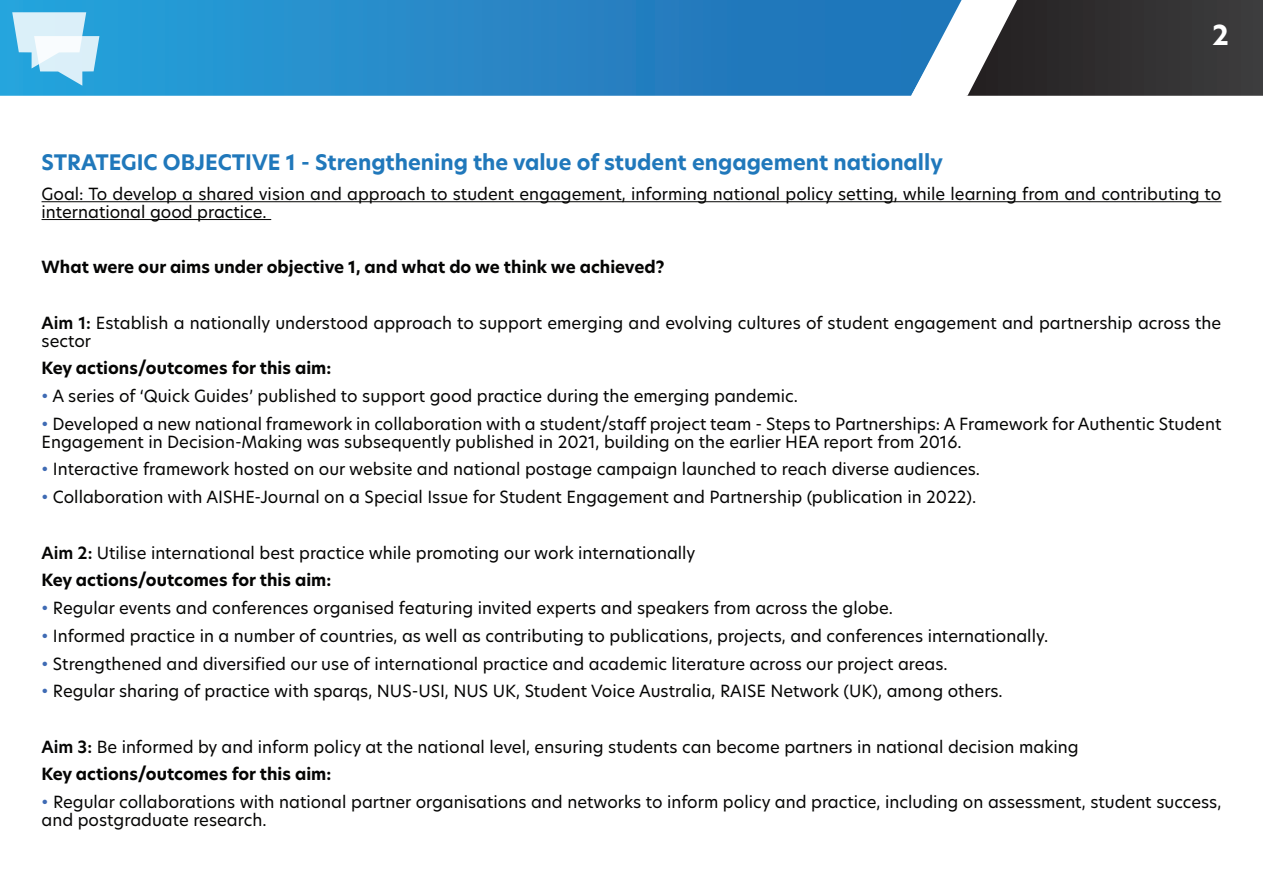
<style>
.page{position:relative;width:1263px;height:893px;background:#fff}
.page>*{position:absolute;margin:0;border:0;box-sizing:border-box;transform-origin:0 0}
.t1{font:700 27px "Hero New";color:#fff}
.t2{font:700 21px "Hero New";color:#2078bb}
.t3{font:16.5px/17.9px "Hero New";color:#050504}
.t4{font:700 16.5px "Hero New";color:#050504}
.s1{font-weight:600}
.s2{font-weight:700;color:#3f6bb4}
.s3{font-weight:700}
</style>
<div class="page">
<hr style="left:42px;top:201px;width:1179px;height:1px;background:#050504">
<hr style="left:42px;top:219px;width:229px;height:1px;background:#050504">
<svg style="left:0;top:0;width:911px;height:96px"></svg>
<svg style="left:911px;top:0;width:352px;height:96px"></svg>
<svg style="left:12px;top:12px;width:87px;height:74px"></svg>
<h1 class="t1" style="left:1212px;top:16px;width:18px">2</h1>
<p class="t2" style="left:42px;top:148px;width:903px">STRATEGIC OBJECTIVE 1 - Strengthening the value of student engagement nationally</p>
<p class="t3" style="left:42px;top:185px;width:1181px">Goal: To develop a shared vision and approach to student engagement, informing national policy setting, while learning from and contributing to international good practice.</p>
<p class="t4" style="left:42px;top:256px;width:624px">What were our aims under objective 1, and what do we think we achieved?</p>
<p class="t3" style="left:42px;top:314px;width:1181px"><span class="s1">Aim 1:</span> Establish a nationally understood approach to support emerging and evolving cultures of student engagement and partnership across the sector</p>
<p class="t4" style="left:42px;top:357px;width:291px">Key actions/outcomes for this aim:</p>
<p class="t3" style="left:42px;top:387px;width:758px"><span class="s2">•</span> A series of ‘Quick Guides’ published to support good practice during the emerging pandemic.</p>
<p class="t3" style="left:42px;top:415px;width:1181px"><span class="s2">•</span> Developed a new national framework in collaboration with a student/staff project team - Steps to Partnerships: A Framework for Authentic Student<br>Engagement in Decision-Making was subsequently published in 2021, building on the earlier HEA report from 2016.</p>
<p class="t3" style="left:42px;top:460px;width:940px"><span class="s2">•</span> Interactive framework hosted on our website and national postage campaign launched to reach diverse audiences.</p>
<p class="t3" style="left:42px;top:488px;width:936px"><span class="s2">•</span> Collaboration with AISHE-Journal on a Special Issue for Student Engagement and Partnership (publication in 2022).</p>
<p class="t3" style="left:42px;top:538px;width:655px;line-height:27.8px"><span class="s1">Aim 2:</span> Utilise international best practice while promoting our work internationally<br><span class="s3">Key actions/outcomes for this aim:</span></p>
<p class="t3" style="left:42px;top:599px;width:853px"><span class="s2">•</span> Regular events and conferences organised featuring invited experts and speakers from across the globe.</p>
<p class="t3" style="left:42px;top:626px;width:1008px"><span class="s2">•</span> Informed practice in a number of countries, as well as contributing to publications, projects, and conferences internationally.</p>
<p class="t3" style="left:42px;top:654px;width:908px"><span class="s2">•</span> Strengthened and diversified our use of international practice and academic literature across our project areas.</p>
<p class="t3" style="left:42px;top:682px;width:963px"><span class="s2">•</span> Regular sharing of practice with sparqs, NUS-USI, NUS UK, Student Voice Australia, RAISE Network (UK), among others.</p>
<p class="t3" style="left:42px;top:732px;width:1038px;line-height:27.8px"><span class="s1">Aim 3:</span> Be informed by and inform policy at the national level, ensuring students can become partners in national decision making<br><span class="s3">Key actions/outcomes for this aim:</span></p>
<p class="t3" style="left:42px;top:793px;width:1181px"><span class="s2">•</span> Regular collaborations with national partner organisations and networks to inform policy and practice, including on assessment, student success, and postgraduate research.</p>
</div>
